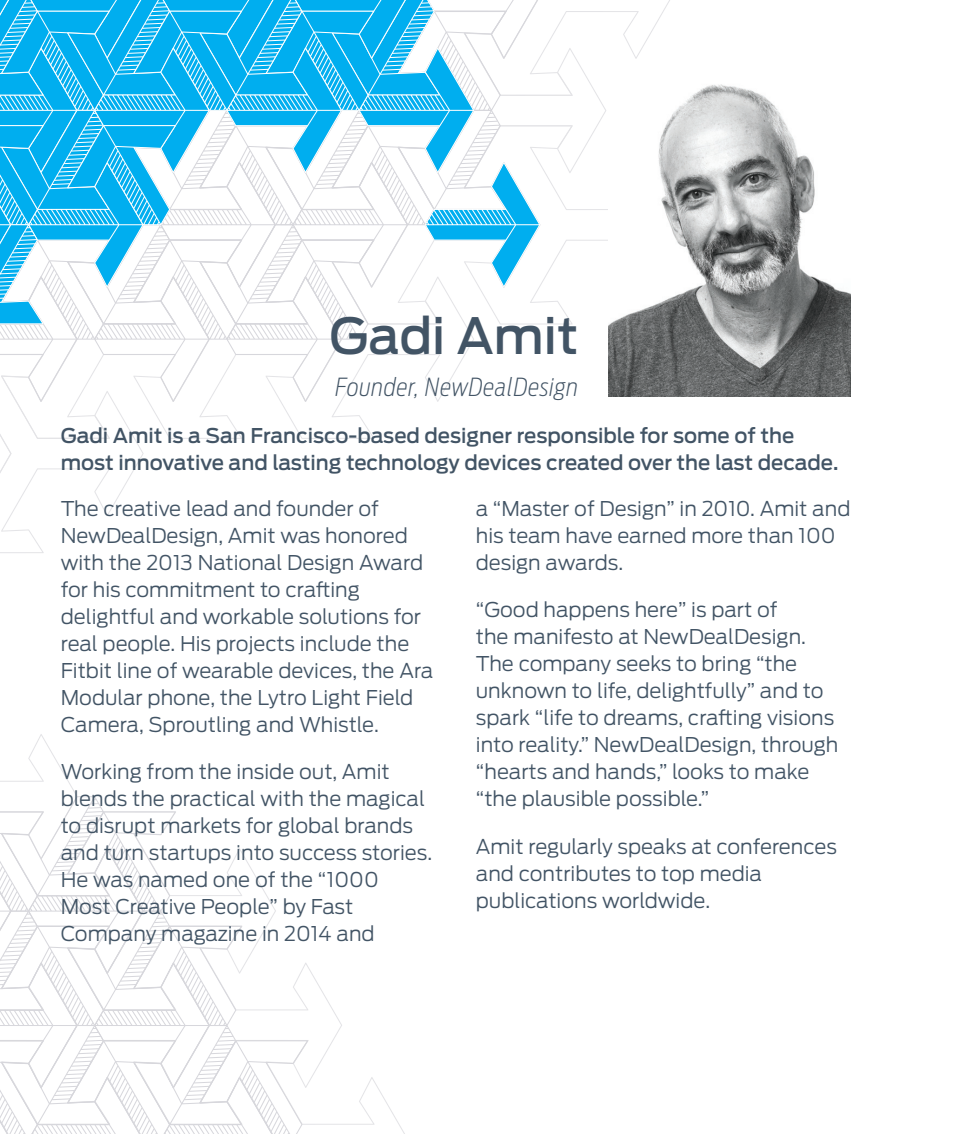
<style>
.page{position:relative;width:972px;height:1134px;background:#fff}
.page>*{position:absolute;margin:0;border:0;box-sizing:border-box;transform-origin:0 0}
.bio_body{font:500 49.5px "Ford Antenna";color:#425465}
.bio_body-2{font:italic 200 24.75px "Ford Antenna Cond";letter-spacing:.03em;color:#425465}
.bio_body-3{font:300 20.25px/27px "Ford Antenna";color:#425465}
.bio_big{font:500 20.25px/27px "Ford Antenna";color:#425465}
</style>
<div class="page">
<svg style="left:0;top:734px;width:405px;height:400px"></svg>
<svg style="left:0;top:0;width:673px;height:553px"></svg>
<img style="left:609px;top:71px;width:241px;height:325px">
<p class="bio_body" style="left:329px;top:293px;width:250px">Gadi Amit</p>
<p class="bio_body-2" style="left:336px;top:367px;width:244px">Founder, NewDealDesign</p>
<p class="bio_big" style="left:61px;top:420px;width:779px">Gadi Amit is a San Francisco-based designer responsible for some of the most innovative and lasting technology devices created over the last decade.</p>
<p class="bio_body-3" style="left:61px;top:493px;width:374px">The creative lead and founder of NewDealDesign, Amit was honored with the 2013 National Design Award for his commitment to crafting delightful and workable solutions for real people. His projects include the Fitbit line of wearable devices, the Ara Modular phone, the Lytro Light Field Camera, Sproutling and Whistle.</p>
<p class="bio_body-3" style="left:61px;top:756px;width:373px">Working from the inside out, Amit blends the practical with the magical to disrupt markets for global brands and turn startups into success stories.<br>He was named one of the “1000<br>Most Creative People” by Fast Company magazine in 2014 and</p>
<p class="bio_body-3" style="left:476px;top:493px;width:376px">a “Master of Design” in 2010. Amit and his team have earned more than 100 design awards.</p>
<p class="bio_body-3" style="left:476px;top:594px;width:364px">“Good happens here” is part of<br>the manifesto at NewDealDesign.<br>The company seeks to bring “the unknown to life, delightfully” and to spark “life to dreams, crafting visions into reality.” NewDealDesign, through “hearts and hands,” looks to make “the plausible possible.”</p>
<p class="bio_body-3" style="left:476px;top:830px;width:363px">Amit regularly speaks at conferences and contributes to top media publications worldwide.</p>
</div>
